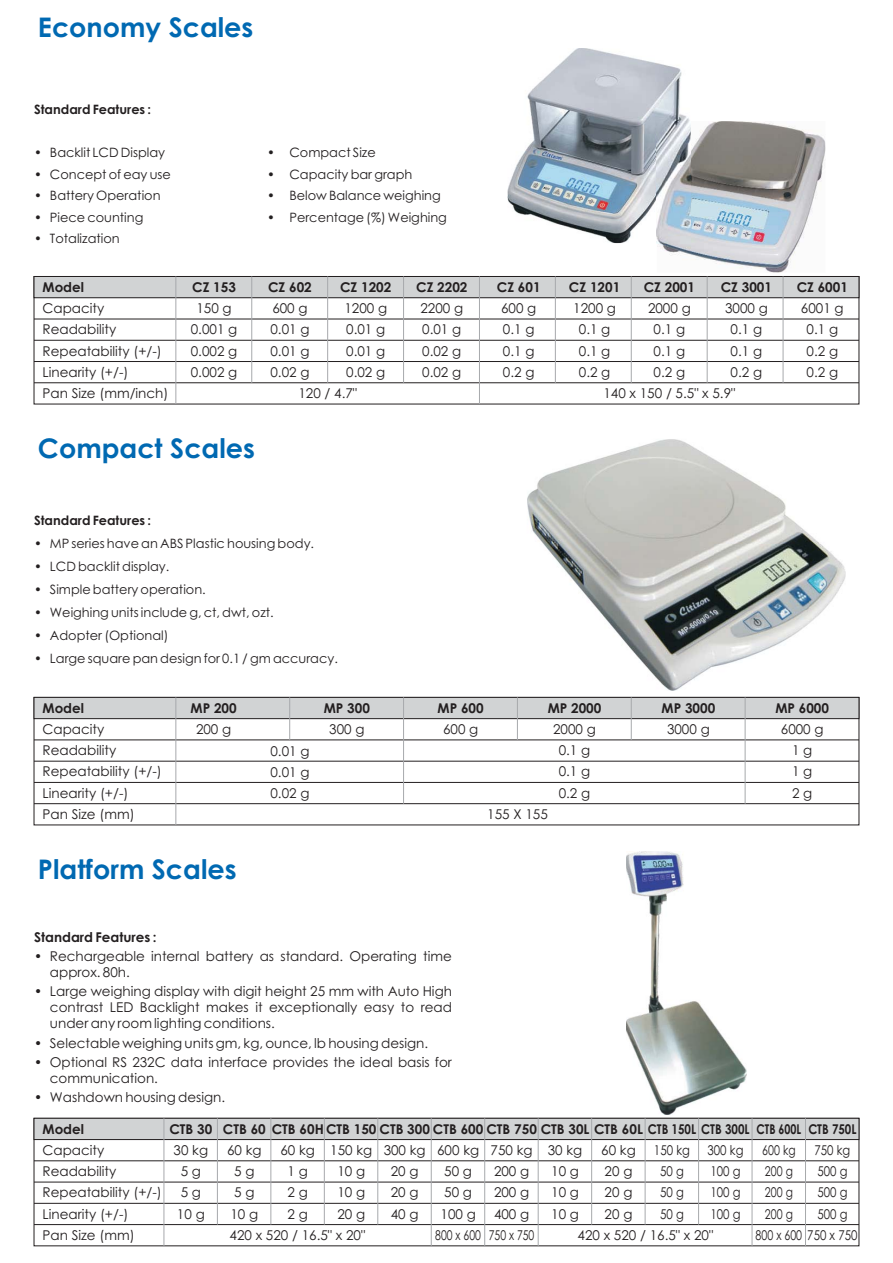
<style>
.page{position:relative;width:893px;height:1263px;background:#fff}
.page>*{position:absolute;margin:0;border:0;box-sizing:border-box;transform-origin:0 0}
.t1{font:700 27px "Century Gothic";color:#0069b2}
.t2{font:13.5px/21.3px "Century Gothic";color:#231f20}
.t3{font:700 13.5px "Century Gothic";color:#231f20}
.t4{font:13.5px/21.3px "Century Gothic";color:#231f20;text-align:center;scale:.86 1}
.t5{font:13.5px "Century Gothic";color:#231f20;scale:.79 1}
.t6{font:13.5px/21.3px "Century Gothic";color:#231f20;scale:.85 1}
.t7{font:13.5px "Century Gothic";color:#231f20;scale:.78 1}
.t8{font:700 13.5px "Century Gothic";color:#231f20;scale:.79 1}
.t9{font:700 13.5px "Century Gothic";color:#231f20;scale:.85 1}
.t10{font:12.9px "Century Gothic";color:#231f20}
.t11{font:700 12.9px "Century Gothic";color:#231f20}
</style>
<div class="page">
<svg style="left:33px;top:697px;width:827px;height:108px"></svg>
<hr style="left:175px;top:697px;width:1px;height:128px;background:#a7a9ac">
<hr style="left:631px;top:697px;width:1px;height:43px;background:#a7a9ac">
<hr style="left:517px;top:697px;width:1px;height:43px;background:#a7a9ac">
<hr style="left:403px;top:697px;width:1px;height:107px;background:#a7a9ac">
<hr style="left:289px;top:697px;width:1px;height:43px;background:#a7a9ac">
<hr style="left:745px;top:697px;width:1px;height:107px;background:#a7a9ac">
<svg style="left:33px;top:1117px;width:827px;height:108px"></svg>
<hr style="left:163px;top:1118px;width:1px;height:128px;background:#a7a9ac">
<hr style="left:377px;top:1118px;width:1px;height:107px;background:#a7a9ac">
<hr style="left:431px;top:1118px;width:1px;height:128px;background:#a7a9ac">
<hr style="left:484px;top:1118px;width:1px;height:128px;background:#a7a9ac">
<hr style="left:538px;top:1118px;width:1px;height:128px;background:#a7a9ac">
<hr style="left:591px;top:1118px;width:1px;height:107px;background:#a7a9ac">
<hr style="left:698px;top:1118px;width:1px;height:107px;background:#a7a9ac">
<hr style="left:645px;top:1118px;width:1px;height:107px;background:#a7a9ac">
<hr style="left:217px;top:1118px;width:1px;height:107px;background:#a7a9ac">
<hr style="left:270px;top:1118px;width:1px;height:107px;background:#a7a9ac">
<hr style="left:324px;top:1118px;width:1px;height:107px;background:#a7a9ac">
<hr style="left:805px;top:1118px;width:1px;height:128px;background:#a7a9ac">
<hr style="left:751px;top:1118px;width:1px;height:128px;background:#a7a9ac">
<img style="left:626px;top:851px;width:120px;height:263px">
<img style="left:527px;top:439px;width:319px;height:252px">
<img style="left:714px;top:545px;width:95px;height:65px">
<img style="left:657px;top:121px;width:168px;height:152px">
<img style="left:508px;top:48px;width:182px;height:195px">
<img style="left:657px;top:121px;width:33px;height:122px">
<svg style="left:33px;top:276px;width:827px;height:108px"></svg>
<hr style="left:175px;top:276px;width:1px;height:128px;background:#a7a9ac">
<hr style="left:327px;top:276px;width:1px;height:107px;background:#a7a9ac">
<hr style="left:251px;top:276px;width:1px;height:107px;background:#a7a9ac">
<hr style="left:403px;top:276px;width:1px;height:107px;background:#a7a9ac">
<hr style="left:479px;top:276px;width:1px;height:128px;background:#a7a9ac">
<hr style="left:555px;top:276px;width:1px;height:107px;background:#a7a9ac">
<hr style="left:631px;top:276px;width:1px;height:107px;background:#a7a9ac">
<hr style="left:707px;top:276px;width:1px;height:107px;background:#a7a9ac">
<hr style="left:783px;top:276px;width:1px;height:107px;background:#a7a9ac">
<h1 class="t1" style="left:38px;top:17px;width:217px">Economy Scales</h1>
<p class="t11" style="left:34px;top:105px;width:119px">Standard Features :</p>
<p class="t10" style="left:34px;top:148px;width:133px">• Backlit LCD Display</p>
<p class="t10" style="left:267px;top:148px;width:110px">• Compact Size</p>
<p class="t10" style="left:34px;top:169px;width:138px">• Concept of eay use</p>
<p class="t10" style="left:267px;top:169px;width:147px">• Capacity bar graph</p>
<p class="t10" style="left:34px;top:191px;width:128px">• Battery Operation</p>
<p class="t10" style="left:267px;top:191px;width:175px">• Below Balance weighing</p>
<p class="t10" style="left:34px;top:212px;width:111px">• Piece counting</p>
<p class="t10" style="left:267px;top:212px;width:181px">• Percentage (%) Weighing</p>
<p class="t10" style="left:34px;top:234px;width:87px">• Totalization</p>
<p class="t3" style="left:43px;top:282px;width:43px">Model</p>
<p class="t2" style="left:43px;top:299px;width:127px">Capacity<br>Readability<br>Repeatability (+/-)<br>Linearity (+/-)<br>Pan Size (mm/inch)</p>
<p class="t3" style="left:192px;top:282px;width:45px">CZ 153</p>
<p class="t2" style="left:191px;top:299px;width:48px;text-align:center">150 g<br>0.001 g<br>0.002 g<br>0.002 g</p>
<p class="t3" style="left:268px;top:282px;width:45px">CZ 602</p>
<p class="t2" style="left:270px;top:299px;width:40px">600 g<br>0.01 g<br>0.01 g<br>0.02 g</p>
<p class="t3" style="left:340px;top:282px;width:53px">CZ 1202</p>
<p class="t2" style="left:344px;top:299px;width:44px">1200 g<br>0.01 g<br>0.01 g<br>0.02 g</p>
<p class="t2" style="left:298px;top:384px;width:60px">120 / 4.7"</p>
<h1 class="t1" style="left:38px;top:438px;width:219px">Compact Scales</h1>
<p class="t11" style="left:34px;top:515px;width:119px">Standard Features :</p>
<p class="t10" style="left:34px;top:538px;width:282px">• MP series have an ABS Plastic housing body.</p>
<p class="t10" style="left:34px;top:561px;width:137px">• LCD backlit display.</p>
<p class="t10" style="left:34px;top:584px;width:173px">• Simple battery operation.</p>
<p class="t10" style="left:34px;top:607px;width:241px">• Weighing units include g, ct, dwt, ozt.</p>
<p class="t10" style="left:34px;top:630px;width:136px">• Adopter (Optional)</p>
<p class="t10" style="left:34px;top:653px;width:305px">• Large square pan design for 0.1 / gm accuracy.</p>
<p class="t3" style="left:416px;top:282px;width:53px">CZ 2202</p>
<p class="t2" style="left:420px;top:299px;width:44px">2200 g<br>0.01 g<br>0.02 g<br>0.02 g</p>
<p class="t3" style="left:497px;top:282px;width:45px">CZ 601</p>
<p class="t2" style="left:501px;top:299px;width:37px">600 g<br>0.1 g<br>0.1 g<br>0.2 g</p>
<p class="t3" style="left:569px;top:282px;width:53px">CZ 1201</p>
<p class="t2" style="left:573px;top:299px;width:44px;text-align:center">1200 g<br>0.1 g<br>0.1 g<br>0.2 g</p>
<p class="t3" style="left:644px;top:282px;width:53px">CZ 2001</p>
<p class="t2" style="left:603px;top:299px;width:133px;text-align:center">2000 g<br>0.1 g<br>0.1 g<br>0.2 g<br>140 x 150 / 5.5" x 5.9"</p>
<p class="t3" style="left:721px;top:282px;width:53px">CZ 3001</p>
<p class="t2" style="left:725px;top:299px;width:44px;text-align:center">3000 g<br>0.1 g<br>0.1 g<br>0.2 g</p>
<p class="t3" style="left:797px;top:282px;width:53px">CZ 6001</p>
<p class="t2" style="left:801px;top:299px;width:44px;text-align:center">6001 g<br>0.1 g<br>0.2 g<br>0.2 g</p>
<p class="t3" style="left:43px;top:703px;width:43px">Model</p>
<p class="t2" style="left:43px;top:720px;width:121px">Capacity<br>Readability<br>Repeatability (+/-)<br>Linearity (+/-)<br>Pan Size (mm)</p>
<p class="t3" style="left:191px;top:703px;width:48px">MP 200</p>
<p class="t2" style="left:196px;top:720px;width:37px">200 g</p>
<h1 class="t1" style="left:38px;top:859px;width:200px">Platform Scales</h1>
<p class="t2" style="left:270px;top:741px;width:40px;text-align:justify">0.01 g 0.01 g 0.02 g</p>
<p class="t3" style="left:324px;top:703px;width:48px">MP 300</p>
<p class="t2" style="left:329px;top:720px;width:37px">300 g</p>
<p class="t3" style="left:438px;top:703px;width:48px">MP 600</p>
<p class="t2" style="left:443px;top:720px;width:37px">600 g</p>
<p class="t3" style="left:548px;top:703px;width:55px">MP 2000</p>
<p class="t2" style="left:553px;top:720px;width:44px;text-align:center">2000 g<br>0.1 g<br>0.1 g<br>0.2 g</p>
<p class="t2" style="left:487px;top:805px;width:62px">155 X 155</p>
<p class="t3" style="left:34px;top:932px;width:124px">Standard Features :</p>
<p class="t2" style="left:50px;top:949px;width:403px;line-height:16px;text-indent:-16px">• Rechargeable internal battery as standard. Operating time approx. 80h.</p>
<p class="t2" style="left:50px;top:985px;width:403px;line-height:16px;text-align:justify;text-indent:-16px">• Large weighing display with digit height 25 mm with Auto High contrast LED Backlight makes it exceptionally easy to read under any room lighting conditions.</p>
<p class="t2" style="left:34px;top:1034px;width:396px">• Selectable weighing units gm, kg, ounce, lb housing design.</p>
<p class="t2" style="left:50px;top:1055px;width:403px;line-height:16px;text-indent:-16px">• Optional RS 232C data interface provides the ideal basis for communication.</p>
<p class="t2" style="left:34px;top:1088px;width:193px">• Washdown housing design.</p>
<p class="t3" style="left:661px;top:703px;width:55px">MP 3000</p>
<p class="t2" style="left:667px;top:720px;width:44px">3000 g</p>
<p class="t3" style="left:775px;top:703px;width:55px">MP 6000</p>
<p class="t2" style="left:781px;top:720px;width:44px;text-align:center">6000 g<br>1 g<br>1 g<br>2 g</p>
<p class="t3" style="left:43px;top:1124px;width:43px">Model</p>
<p class="t2" style="left:43px;top:1141px;width:121px">Capacity<br>Readability<br>Repeatability (+/-)<br>Linearity (+/-)<br>Pan Size (mm)</p>
<p class="t3" style="left:169px;top:1124px;width:44px">CTB 30</p>
<p class="t2" style="left:174px;top:1141px;width:36px">30 kg<br>5 g<br>5 g<br>10 g</p>
<p class="t3" style="left:223px;top:1124px;width:528px">CTB 60 CTB 60H CTB 150 CTB 300 CTB 600 CTB 750 CTB 30L CTB 60L CTB 150L CTB 300L</p>
<p class="t2" style="left:227px;top:1141px;width:36px">60 kg<br>5 g<br>5 g<br>10 g</p>
<p class="t2" style="left:280px;top:1141px;width:36px;text-align:center">60 kg<br>1 g<br>2 g<br>2 g</p>
<p class="t2" style="left:330px;top:1141px;width:44px;text-align:center">150 kg<br>10 g<br>10 g<br>20 g</p>
<p class="t2" style="left:384px;top:1141px;width:44px;text-align:center">300 kg<br>20 g<br>20 g<br>40 g</p>
<p class="t2" style="left:437px;top:1141px;width:44px">600 kg<br>50 g<br>50 g<br>100 g</p>
<p class="t2" style="left:491px;top:1141px;width:44px">750 kg<br>200 g<br>200 g<br>400 g</p>
<p class="t2" style="left:548px;top:1141px;width:36px">30 kg<br>10 g<br>10 g<br>10 g</p>
<p class="t2" style="left:601px;top:1141px;width:36px">60 kg<br>20 g<br>20 g<br>20 g</p>
<p class="t4" style="left:654px;top:1141px;width:43px">150 kg<br>50 g<br>50 g<br>50 g</p>
<p class="t4" style="left:707px;top:1141px;width:43px;text-align:left">300 kg<br>100 g<br>100 g<br>100 g</p>
<p class="t8" style="left:756px;top:1124px;width:58px">CTB 600L</p>
<p class="t5" style="left:762px;top:1145px;width:44px">600 kg</p>
<p class="t5" style="left:765px;top:1166px;width:37px">200 g</p>
<p class="t5" style="left:765px;top:1187px;width:37px">200 g</p>
<p class="t5" style="left:765px;top:1209px;width:37px">200 g</p>
<p class="t5" style="left:755px;top:1230px;width:130px">800 x 600 750 x 750</p>
<p class="t9" style="left:808px;top:1124px;width:58px">CTB 750L</p>
<p class="t6" style="left:814px;top:1141px;width:44px">750 kg<br>500 g<br>500 g<br>500 g</p>
<p class="t2" style="left:230px;top:1226px;width:137px">420 x 520 / 16.5" x 20"</p>
<p class="t7" style="left:435px;top:1230px;width:129px">800 x 600 750 x 750</p>
<p class="t2" style="left:577px;top:1226px;width:137px">420 x 520 / 16.5" x 20"</p>
</div>
